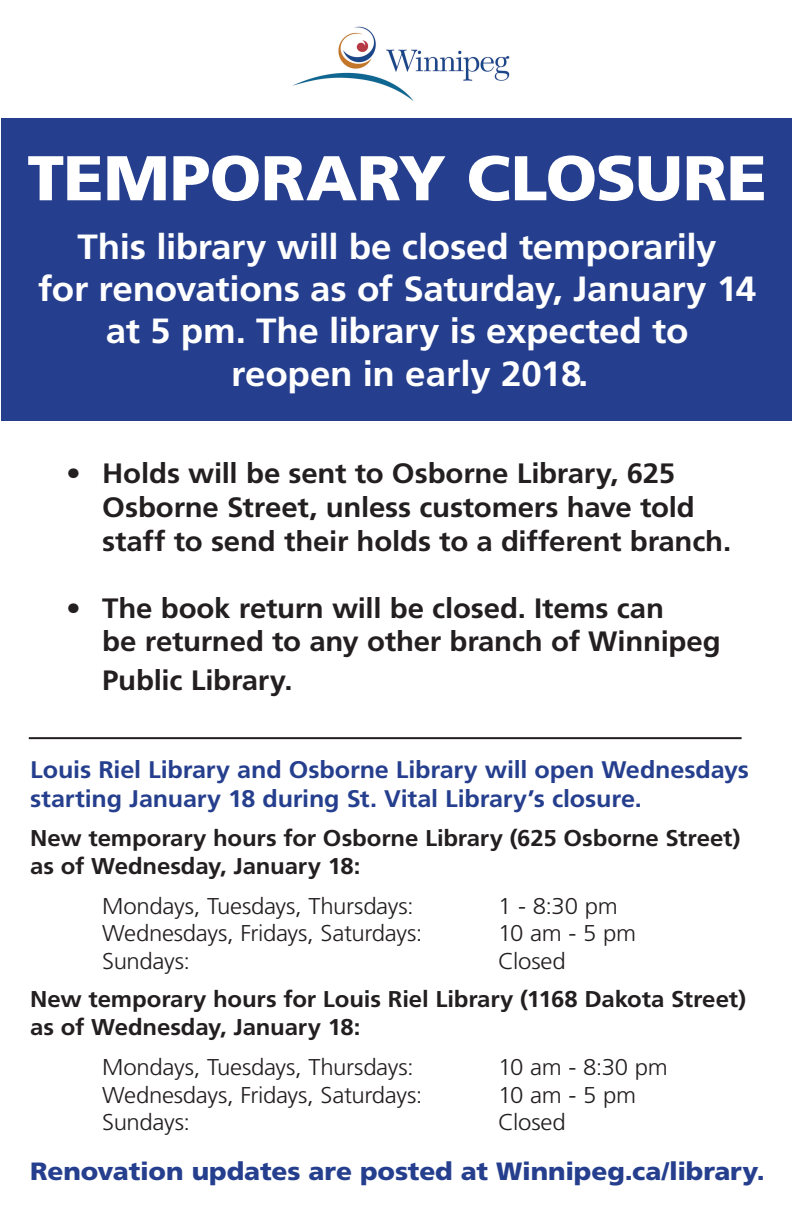
<style>
.page{position:relative;width:792px;height:1224px;background:#fff}
.page>*{position:absolute;margin:0;border:0;box-sizing:border-box;transform-origin:0 0}
.newsletter_body_text{font:900 63.1px "Frutiger LT Std";letter-spacing:-.01em;color:#fff;scale:1.05 1}
.newsletter_body_text-2{font:700 35px/42px "Frutiger LT Std";letter-spacing:-.01em;color:#fff;text-align:center;scale:1.05 1}
.newsletter_body_text-3{font:700 28px/33.6px "Frutiger LT Std";letter-spacing:-.005em;color:#231f20;scale:1.05 1}
.newsletter_body_text-4{font:900 25px "Frutiger LT Std";letter-spacing:-.005em;color:#253f8e;scale:1.05 1}
.newsletter_body_text-5{font:700 24px "Frutiger LT Std";letter-spacing:-.005em;color:#253f8e;scale:1.05 1}
.newsletter_body_text-6{font:300 22.9px "Frutiger LT Std";letter-spacing:-.015em;color:#231f20;scale:1.05 1}
.newsletter_body_text-7{font:700 22.9px/27.4px "Frutiger LT Std";letter-spacing:-.005em;color:#231f20;scale:1.05 1}
</style>
<div class="page">
<div style="left:2px;top:118px;width:790px;height:302px;background:#253f8e"></div>
<img style="left:293px;top:26px;width:217px;height:75px">
<hr style="left:29px;top:737px;width:713px;height:2px;background:#231f20">
<p class="newsletter_body_text" style="left:27px;top:140px;width:706px">TEMPORARY CLOSURE</p>
<p class="newsletter_body_text-2" style="left:38px;top:226px;width:685px">This library will be closed temporarily<br>for renovations as of Saturday, January 14</p>
<p class="newsletter_body_text-2" style="left:106px;top:310px;width:556px">at 5 pm. The library is expected to</p>
<p class="newsletter_body_text-2" style="left:231px;top:353px;width:342px">reopen in early 2018.</p>
<p class="newsletter_body_text-3" style="left:66px;top:457px;width:581px">• Holds will be sent to Osborne Library, 625</p>
<p class="newsletter_body_text-3" style="left:102px;top:491px;width:601px">Osborne Street, unless customers have told staff to send their holds to a different branch.</p>
<p class="newsletter_body_text-3" style="left:102px;top:591px;width:591px;text-indent:-36px">• The book return will be closed. Items can<br>be returned to any other branch of Winnipeg</p>
<p class="newsletter_body_text-3" style="left:102px;top:663px;width:183px">Public Library.</p>
<p class="newsletter_body_text-5" style="left:30px;top:755px;width:686px">Louis Riel Library and Osborne Library will open Wednesdays</p>
<p class="newsletter_body_text-5" style="left:30px;top:784px;width:584px">starting January 18 during St. Vital Library’s closure.</p>
<p class="newsletter_body_text-7" style="left:30px;top:825px;width:678px">New temporary hours for Osborne Library (625 Osborne Street) as of Wednesday, January 18:</p>
<p class="newsletter_body_text-6" style="left:102px;top:893px;width:298px">Mondays, Tuesdays, Thursdays:</p>
<p class="newsletter_body_text-6" style="left:498px;top:893px;width:115px">1 - 8:30 pm</p>
<p class="newsletter_body_text-6" style="left:102px;top:921px;width:306px">Wednesdays, Fridays, Saturdays:</p>
<p class="newsletter_body_text-6" style="left:498px;top:921px;width:133px">10 am - 5 pm</p>
<p class="newsletter_body_text-6" style="left:102px;top:948px;width:85px">Sundays:</p>
<p class="newsletter_body_text-6" style="left:498px;top:948px;width:66px">Closed</p>
<p class="newsletter_body_text-7" style="left:30px;top:986px;width:683px">New temporary hours for Louis Riel Library (1168 Dakota Street) as of Wednesday, January 18:</p>
<p class="newsletter_body_text-6" style="left:102px;top:1054px;width:298px">Mondays, Tuesdays, Thursdays:</p>
<p class="newsletter_body_text-6" style="left:498px;top:1054px;width:163px">10 am - 8:30 pm</p>
<p class="newsletter_body_text-6" style="left:102px;top:1082px;width:306px">Wednesdays, Fridays, Saturdays:</p>
<p class="newsletter_body_text-6" style="left:498px;top:1082px;width:133px">10 am - 5 pm</p>
<p class="newsletter_body_text-6" style="left:102px;top:1109px;width:85px">Sundays:</p>
<p class="newsletter_body_text-6" style="left:498px;top:1109px;width:66px">Closed</p>
<p class="newsletter_body_text-4" style="left:30px;top:1156px;width:701px">Renovation updates are posted at Winnipeg.ca/library.</p>
</div>
